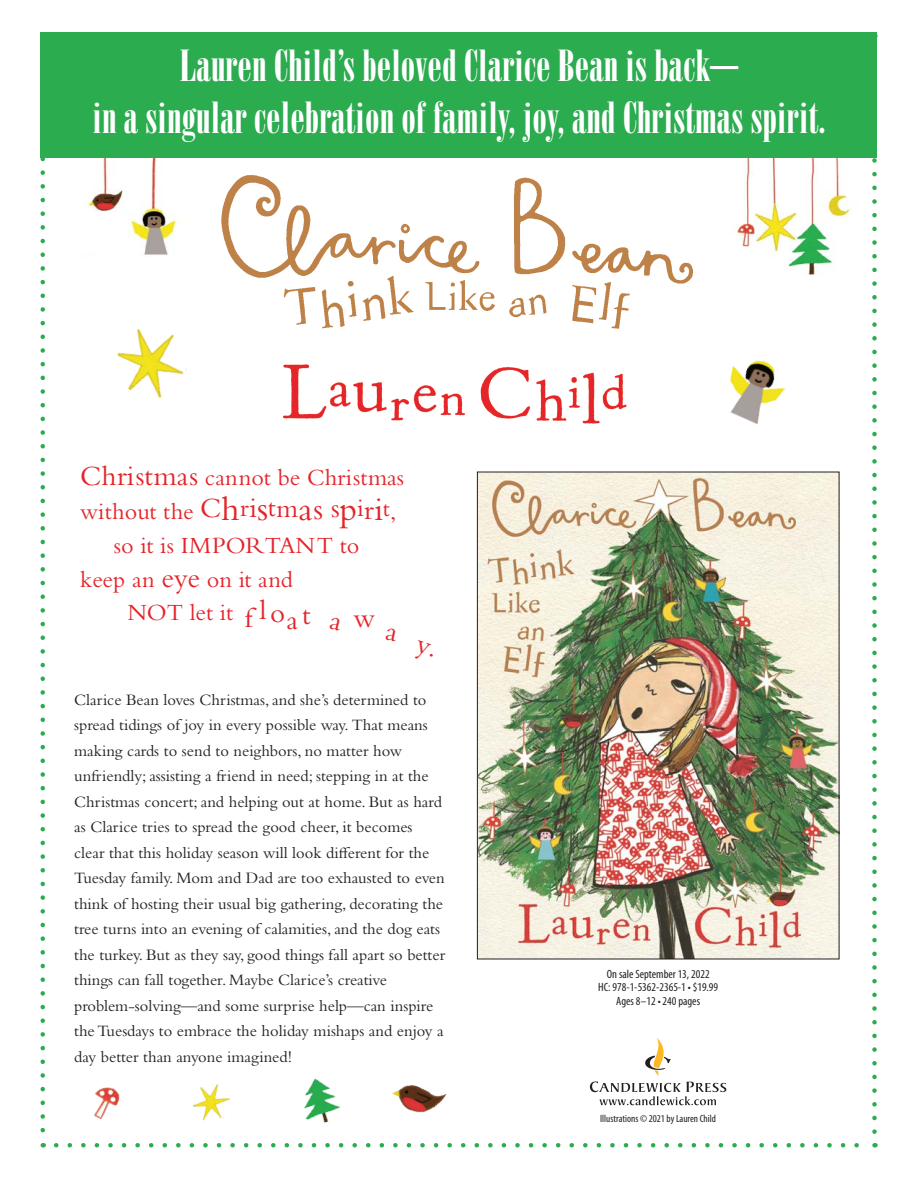
<style>
.page{position:relative;width:918px;height:1188px;background:#fff}
.page>*{position:absolute;margin:0;border:0;box-sizing:border-box;transform-origin:0 0}
.t1{font:43.5px "Bodoni Poster Compressed";color:#fff}
.t2{font:29.1px "Bembo Std";letter-spacing:.13em;color:#e4242a}
.t3{font:24.15px "Bembo Std";color:#e4242a}
.text{font:16.5px/25.5px "Bembo Std";color:#231f20}
.t4{font:condensed 12px/13.5px "Myriad Pro";color:#231f20;text-align:center}
.t5{font:condensed 10.5px "Myriad Pro";color:#231f20}
.s1{font-size:29.1px}
.s2{font-size:35.4px}
.s3{font-size:25.8px}
.s4{font-size:37.05px}
.s5{font-size:27.45px}
.s6{font-size:32.25px}
.s7{font-size:33.9px}
</style>
<div class="page">
<svg style="left:56px;top:1143px;width:803px;height:5px"></svg>
<svg style="left:40px;top:158px;width:5px;height:990px"></svg>
<svg style="left:872px;top:158px;width:5px;height:974px"></svg>
<img style="left:479px;top:474px;width:358px;height:483px">
<svg style="left:590px;top:1082px;width:136px;height:23px"></svg>
<svg style="left:645px;top:1038px;width:26px;height:38px"></svg>
<img style="left:736px;top:158px;width:114px;height:118px">
<img style="left:86px;top:158px;width:91px;height:98px">
<div style="left:40px;top:32px;width:838px;height:126px;background:#2bac4f"></div>
<img style="left:117px;top:329px;width:70px;height:69px">
<img style="left:392px;top:1085px;width:55px;height:28px">
<img style="left:730px;top:360px;width:56px;height:65px">
<img style="left:192px;top:1084px;width:38px;height:37px">
<img style="left:304px;top:1078px;width:36px;height:45px">
<img style="left:94px;top:1087px;width:26px;height:32px">
<img style="left:283px;top:364px;width:344px;height:60px">
<img style="left:221px;top:175px;width:473px;height:154px">
<h1 class="t1" style="left:180px;top:41px;width:560px">Lauren Child’s beloved Clarice Bean is back—</h1>
<h1 class="t1" style="left:92px;top:93px;width:735px">in a singular celebration of family, joy, and Christmas spirit.</h1>
<h3 class="t3" style="left:80px;top:463px;width:325px"><span class="s1">Christmas</span> cannot be Christmas</h3>
<h3 class="t3" style="left:80px;top:497px;width:318px">without the <span class="s1">C</span><span class="s2">h</span><span class="s3">r</span><span class="s1">i</span><span class="s4">s</span><span class="s5">tm</span><span class="s2">a</span><span class="s6">s</span> <span class="s1">s</span><span class="s2">p</span><span class="s3">i</span><span class="s1">r</span><span class="s7">i</span>t,</h3>
<h3 class="t3" style="left:114px;top:531px;width:247px">so it is IMPORTANT to</h3>
<h3 class="t3" style="left:80px;top:565px;width:214px">keep an <span class="s1">eye</span> on it and</h3>
<h3 class="t3" style="left:127px;top:599px;width:107px">NOT let it</h3>
<h2 class="t2" style="left:245px;top:598px;width:67px">float</h2>
<h2 class="t2" style="left:353px;top:600px;width:23px">w</h2>
<p class="text" style="left:74px;top:687px;width:372px">Clarice Bean loves Christmas, and she’s determined to spread tidings of joy in every possible way. That means making cards to send to neighbors, no matter how unfriendly; assisting a friend in need; stepping in at the Christmas concert; and helping out at home. But as hard as Clarice tries to spread the good cheer, it becomes clear that this holiday season will look different for the Tuesday family. Mom and Dad are too exhausted to even think of hosting their usual big gathering, decorating the tree turns into an evening of calamities, and the dog eats the turkey. But as they say, good things fall apart so better things can fall together. Maybe Clarice’s creative problem-solving—and some surprise help—can inspire the Tuesdays to embrace the holiday mishaps and enjoy a day better than anyone imagined!</p>
<p class="t4" style="left:598px;top:967px;width:121px">On sale September 13, 2022<br>HC: 978-1-5362-2365-1 • $19.99</p>
<p class="t4" style="left:616px;top:994px;width:85px">Ages 8–12 • 240 pages</p>
<p class="t5" style="left:600px;top:1112px;width:117px">Illustrations © 2021 by Lauren Child</p>
</div>
